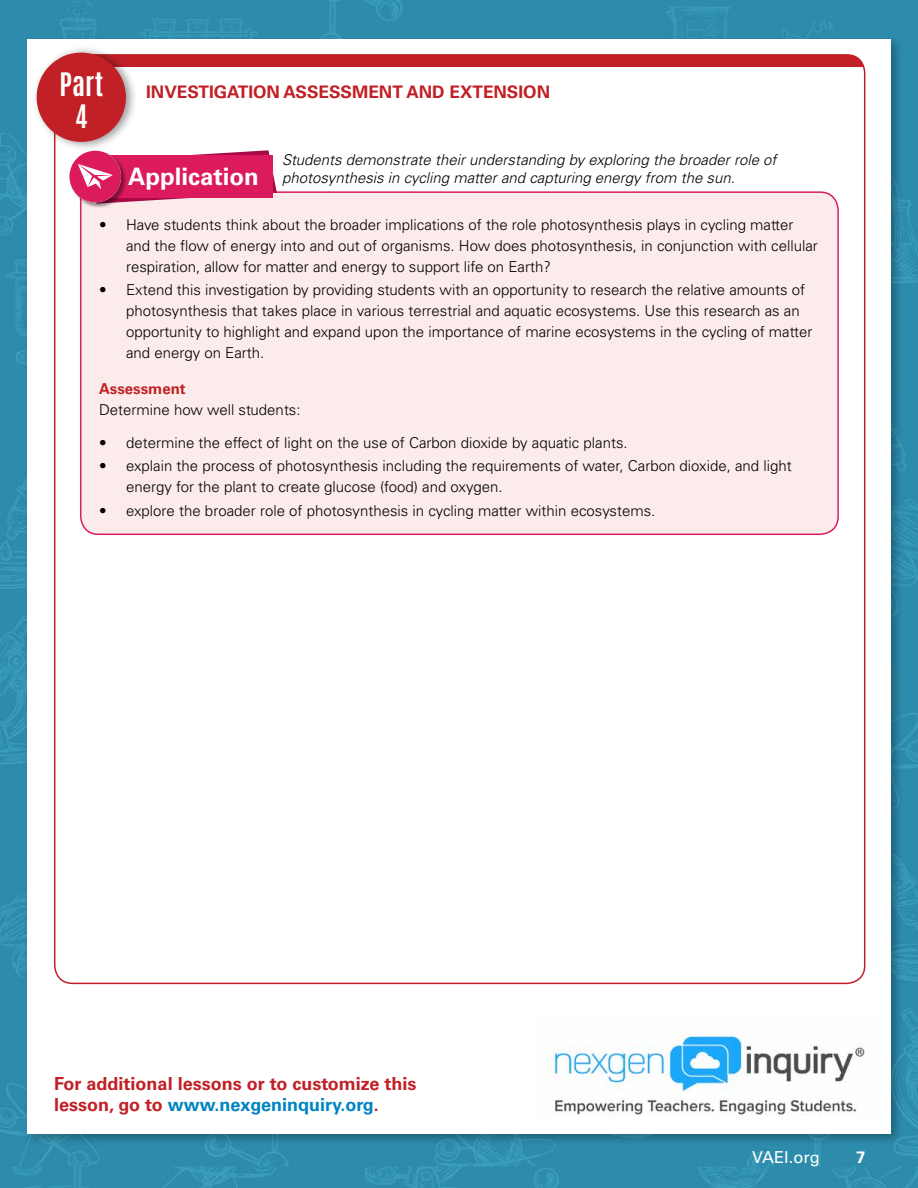
<style>
.page{position:relative;width:918px;height:1188px;background:#fff}
.page>*{position:absolute;margin:0;border:0;box-sizing:border-box;transform-origin:0 0}
.t1{font:700 27px/32.4px "Antonio";color:#fff;text-align:center}
.t2{font:700 24px "Univers LT Std";color:#fff}
.t3{font:700 18px/21px "Univers LT Std";color:#c02026}
.t4{font:700 17.25px "Univers LT Std";color:#c02026}
.t5{font:16.5px "Univers LT Std";color:#fff}
.t6{font:700 16.5px "Univers LT Std";color:#fff}
.t7{font:300 15px/21px "Univers LT Std";color:#000}
.t8{font:italic 300 15px/18px "Univers LT Std";color:#000}
.t9{font:700 15px "Univers LT Std";color:#c02026}
.s1{color:#0084c2}
</style>
<div class="page">
<img style="left:0;top:0;width:918px;height:1188px">
<div style="left:55px;top:55px;width:810px;height:928px;background:#fff;border-radius:18px"></div>
<div style="left:55px;top:55px;width:810px;height:11px;background:#c02026"></div>
<div style="left:32px;top:45px;width:107px;height:107px;background:#000;opacity:.4"></div>
<div style="left:37px;top:53px;width:89px;height:89px;background:#c02026;border-radius:50%"></div>
<div style="left:80px;top:191px;width:759px;height:345px;background:#fbebea"></div>
<div style="left:70px;top:151px;width:56px;height:57px;background:#000;opacity:.4"></div>
<svg style="left:69px;top:150px;width:208px;height:54px;background:#de477b"></svg>
<img style="left:534px;top:1019px;width:349px;height:102px">
<h1 class="t1" style="left:59px;top:68px;width:45px">Part<br>4</h1>
<p class="t4" style="left:146px;top:81px;width:405px">INVESTIGATION ASSESSMENT AND EXTENSION</p>
<p class="t8" style="left:282px;top:151px;width:496px">Students demonstrate their understanding by exploring the broader role of photosynthesis in cycling matter and capturing energy from the sun.</p>
<p class="t7" style="left:126px;top:214px;width:693px;text-indent:-27px">• Have students think about the broader implications of the role photosynthesis plays in cycling matter and the flow of energy into and out of organisms. How does photosynthesis, in conjunction with cellular respiration, allow for matter and energy to support life on Earth?</p>
<p class="t7" style="left:126px;top:279px;width:688px;text-indent:-27px">• Extend this investigation by providing students with an opportunity to research the relative amounts of photosynthesis that takes place in various terrestrial and aquatic ecosystems. Use this research as an opportunity to highlight and expand upon the importance of marine ecosystems in the cycling of matter and energy on Earth.</p>
<p class="t9" style="left:99px;top:379px;width:88px">Assessment</p>
<p class="t7" style="left:99px;top:399px;width:203px">Determine how well students:</p>
<p class="t7" style="left:99px;top:432px;width:530px">• determine the effect of light on the use of Carbon dioxide by aquatic plants.</p>
<p class="t7" style="left:126px;top:456px;width:667px;text-indent:-27px">• explain the process of photosynthesis including the requirements of water, Carbon dioxide, and light energy for the plant to create glucose (food) and oxygen.</p>
<p class="t7" style="left:99px;top:500px;width:558px">• explore the broader role of photosynthesis in cycling matter within ecosystems.</p>
<h2 class="t2" style="left:128px;top:163px;width:132px">Application</h2>
<p class="t3" style="left:54px;top:1073px;width:364px">For additional lessons or to customize this lesson, go to <span class="s1">www.nexgeninquiry.org</span>.</p>
<p class="t5" style="left:752px;top:1148px;width:69px">VAEI.org</p>
<p class="t6" style="left:856px;top:1148px;width:11px">7</p>
</div>
